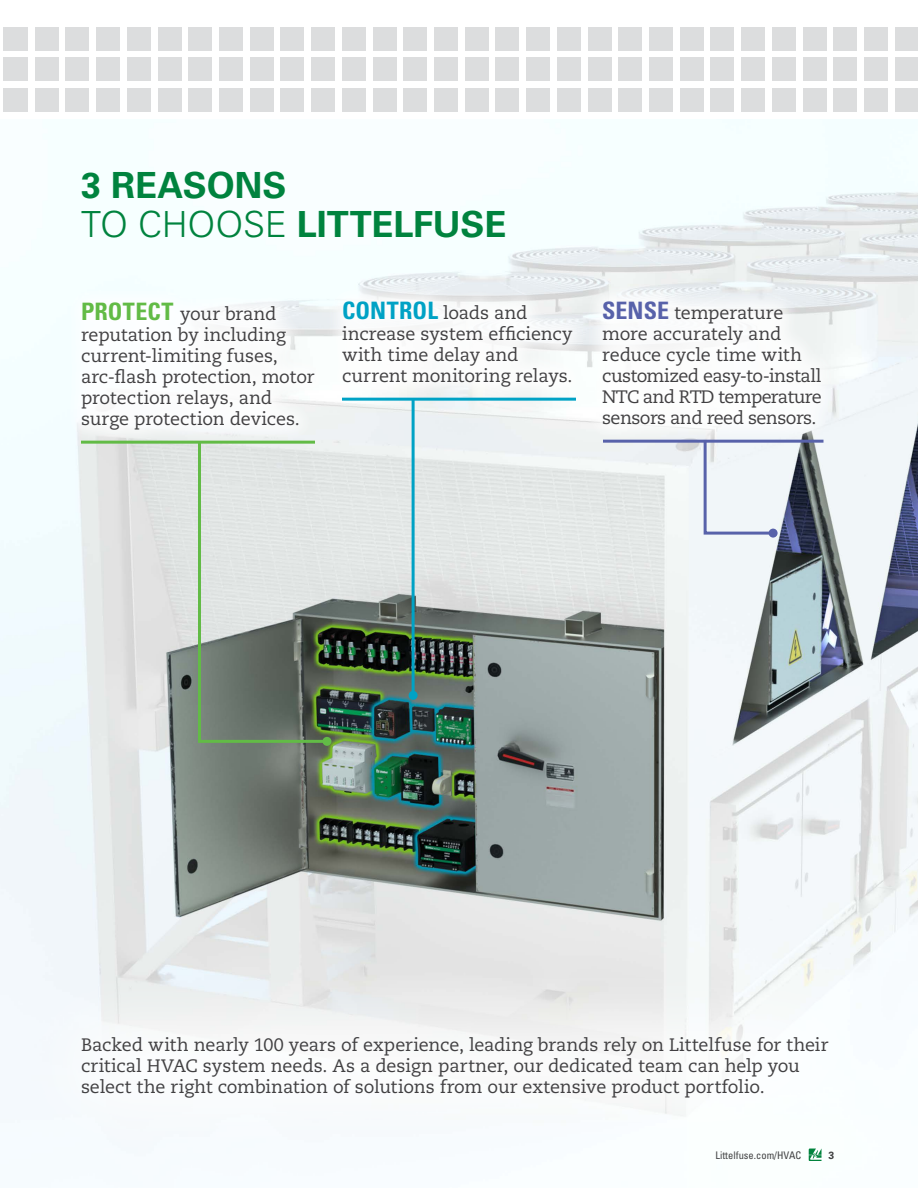
<style>
.page{position:relative;width:918px;height:1188px;background:#fff}
.page>*{position:absolute;margin:0;border:0;box-sizing:border-box;transform-origin:0 0}
.Section_Head{font:700 36px/39px "Univers LT Std";letter-spacing:-.005em;color:#00833e}
.SubTitleTOC{font:18px/21px "Caecilia LT Pro 55 Roman";letter-spacing:-.01em;color:#414042}
.SubTitleTOC-2{font:18px/21px "Caecilia LT Pro 55 Roman";letter-spacing:-.03em;color:#414042}
.t1{font:condensed 10.5px "Univers LT Std";color:#414042}
.t2{font:700 10.5px "Univers LT Std";color:#414042}
.s1{font-weight:300}
.s2{font-family:"Univers LT Std";font-weight:700;font-stretch:condensed;font-size:24px;color:#62bb46}
.s3{font-family:"Univers LT Std";font-weight:700;font-stretch:condensed;font-size:24px;color:#00a2c5}
.s4{font-family:"Univers LT Std";font-weight:700;font-stretch:condensed;font-size:24px;color:#5862aa}
</style>
<div class="page">
<div style="left:96px;top:27px;width:24px;height:23px;background:#dcddde"></div>
<div style="left:127px;top:27px;width:24px;height:23px;background:#dcddde"></div>
<div style="left:158px;top:27px;width:23px;height:23px;background:#dcddde"></div>
<div style="left:96px;top:58px;width:24px;height:23px;background:#dcddde"></div>
<div style="left:127px;top:58px;width:24px;height:23px;background:#dcddde"></div>
<div style="left:158px;top:58px;width:23px;height:23px;background:#dcddde"></div>
<div style="left:96px;top:88px;width:24px;height:24px;background:#dcddde"></div>
<div style="left:66px;top:27px;width:23px;height:23px;background:#dcddde"></div>
<div style="left:66px;top:58px;width:23px;height:23px;background:#dcddde"></div>
<div style="left:66px;top:88px;width:23px;height:24px;background:#dcddde"></div>
<div style="left:35px;top:27px;width:23px;height:23px;background:#dcddde"></div>
<div style="left:35px;top:58px;width:23px;height:23px;background:#dcddde"></div>
<div style="left:35px;top:88px;width:23px;height:24px;background:#dcddde"></div>
<div style="left:4px;top:27px;width:24px;height:23px;background:#dcddde"></div>
<div style="left:4px;top:58px;width:24px;height:23px;background:#dcddde"></div>
<div style="left:4px;top:88px;width:24px;height:24px;background:#dcddde"></div>
<div style="left:127px;top:88px;width:24px;height:24px;background:#dcddde"></div>
<div style="left:158px;top:88px;width:23px;height:24px;background:#dcddde"></div>
<div style="left:188px;top:27px;width:24px;height:23px;background:#dcddde"></div>
<div style="left:188px;top:58px;width:24px;height:23px;background:#dcddde"></div>
<div style="left:188px;top:88px;width:24px;height:24px;background:#dcddde"></div>
<div style="left:219px;top:27px;width:24px;height:23px;background:#dcddde"></div>
<div style="left:219px;top:58px;width:24px;height:23px;background:#dcddde"></div>
<div style="left:219px;top:88px;width:24px;height:24px;background:#dcddde"></div>
<div style="left:250px;top:27px;width:23px;height:23px;background:#dcddde"></div>
<div style="left:250px;top:58px;width:23px;height:23px;background:#dcddde"></div>
<div style="left:250px;top:88px;width:23px;height:24px;background:#dcddde"></div>
<div style="left:281px;top:27px;width:23px;height:23px;background:#dcddde"></div>
<div style="left:281px;top:58px;width:23px;height:23px;background:#dcddde"></div>
<div style="left:281px;top:88px;width:23px;height:24px;background:#dcddde"></div>
<div style="left:311px;top:27px;width:24px;height:23px;background:#dcddde"></div>
<div style="left:311px;top:58px;width:24px;height:23px;background:#dcddde"></div>
<div style="left:311px;top:88px;width:24px;height:24px;background:#dcddde"></div>
<div style="left:342px;top:27px;width:24px;height:23px;background:#dcddde"></div>
<div style="left:342px;top:58px;width:24px;height:23px;background:#dcddde"></div>
<div style="left:342px;top:88px;width:24px;height:24px;background:#dcddde"></div>
<div style="left:373px;top:27px;width:23px;height:23px;background:#dcddde"></div>
<div style="left:373px;top:58px;width:23px;height:23px;background:#dcddde"></div>
<div style="left:373px;top:88px;width:23px;height:24px;background:#dcddde"></div>
<div style="left:404px;top:27px;width:23px;height:23px;background:#dcddde"></div>
<div style="left:404px;top:58px;width:23px;height:23px;background:#dcddde"></div>
<div style="left:404px;top:88px;width:23px;height:24px;background:#dcddde"></div>
<div style="left:434px;top:27px;width:24px;height:23px;background:#dcddde"></div>
<div style="left:434px;top:58px;width:24px;height:23px;background:#dcddde"></div>
<div style="left:434px;top:88px;width:24px;height:24px;background:#dcddde"></div>
<div style="left:465px;top:27px;width:23px;height:23px;background:#dcddde"></div>
<div style="left:465px;top:58px;width:23px;height:23px;background:#dcddde"></div>
<div style="left:465px;top:88px;width:23px;height:24px;background:#dcddde"></div>
<div style="left:496px;top:27px;width:23px;height:23px;background:#dcddde"></div>
<div style="left:496px;top:58px;width:23px;height:23px;background:#dcddde"></div>
<div style="left:496px;top:88px;width:23px;height:24px;background:#dcddde"></div>
<div style="left:526px;top:27px;width:24px;height:23px;background:#dcddde"></div>
<div style="left:526px;top:58px;width:24px;height:23px;background:#dcddde"></div>
<div style="left:526px;top:88px;width:24px;height:24px;background:#dcddde"></div>
<div style="left:557px;top:27px;width:24px;height:23px;background:#dcddde"></div>
<div style="left:557px;top:58px;width:24px;height:23px;background:#dcddde"></div>
<div style="left:557px;top:88px;width:24px;height:24px;background:#dcddde"></div>
<div style="left:588px;top:27px;width:23px;height:23px;background:#dcddde"></div>
<div style="left:588px;top:58px;width:23px;height:23px;background:#dcddde"></div>
<div style="left:588px;top:88px;width:23px;height:24px;background:#dcddde"></div>
<div style="left:619px;top:27px;width:23px;height:23px;background:#dcddde"></div>
<div style="left:619px;top:58px;width:23px;height:23px;background:#dcddde"></div>
<div style="left:619px;top:88px;width:23px;height:24px;background:#dcddde"></div>
<div style="left:649px;top:27px;width:24px;height:23px;background:#dcddde"></div>
<div style="left:649px;top:58px;width:24px;height:23px;background:#dcddde"></div>
<div style="left:649px;top:88px;width:24px;height:24px;background:#dcddde"></div>
<div style="left:680px;top:27px;width:23px;height:23px;background:#dcddde"></div>
<div style="left:680px;top:58px;width:23px;height:23px;background:#dcddde"></div>
<div style="left:680px;top:88px;width:23px;height:24px;background:#dcddde"></div>
<div style="left:711px;top:27px;width:23px;height:23px;background:#dcddde"></div>
<div style="left:711px;top:58px;width:23px;height:23px;background:#dcddde"></div>
<div style="left:711px;top:88px;width:23px;height:24px;background:#dcddde"></div>
<div style="left:741px;top:27px;width:24px;height:23px;background:#dcddde"></div>
<div style="left:741px;top:58px;width:24px;height:23px;background:#dcddde"></div>
<div style="left:741px;top:88px;width:24px;height:24px;background:#dcddde"></div>
<div style="left:772px;top:27px;width:24px;height:23px;background:#dcddde"></div>
<div style="left:772px;top:58px;width:24px;height:23px;background:#dcddde"></div>
<div style="left:772px;top:88px;width:24px;height:24px;background:#dcddde"></div>
<div style="left:803px;top:27px;width:23px;height:23px;background:#dcddde"></div>
<div style="left:803px;top:58px;width:23px;height:23px;background:#dcddde"></div>
<div style="left:803px;top:88px;width:23px;height:24px;background:#dcddde"></div>
<div style="left:834px;top:27px;width:23px;height:23px;background:#dcddde"></div>
<div style="left:834px;top:58px;width:23px;height:23px;background:#dcddde"></div>
<div style="left:834px;top:88px;width:23px;height:24px;background:#dcddde"></div>
<div style="left:895px;top:27px;width:23px;height:23px;background:#dcddde"></div>
<div style="left:895px;top:58px;width:23px;height:23px;background:#dcddde"></div>
<div style="left:895px;top:88px;width:23px;height:24px;background:#dcddde"></div>
<div style="left:864px;top:27px;width:24px;height:23px;background:#dcddde"></div>
<div style="left:864px;top:58px;width:24px;height:23px;background:#dcddde"></div>
<div style="left:864px;top:88px;width:24px;height:24px;background:#dcddde"></div>
<img style="left:0;top:119px;width:918px;height:1004px">
<svg style="left:196px;top:453px;width:134px;height:291px;background:#a9b3aa"></svg>
<div style="left:322px;top:737px;width:10px;height:9px;background:#62bb46;border-radius:50%"></div>
<hr style="left:412px;top:400px;width:3px;height:295px;background:#00a2c5">
<div style="left:409px;top:691px;width:9px;height:9px;background:#00a2c5;border-radius:50%"></div>
<svg style="left:702px;top:448px;width:74px;height:88px"></svg>
<div style="left:769px;top:529px;width:9px;height:9px;background:#5862aa;border-radius:50%"></div>
<div style="left:58px;top:278px;width:278px;height:175px;background:#fff;opacity:.75"></div>
<div style="left:63px;top:284px;width:270px;height:163px;background:#fff"></div>
<div style="left:8px;top:962px;width:891px;height:208px;background:linear-gradient(to bottom,#eeefef,#fcffff)"></div>
<div style="left:579px;top:277px;width:265px;height:171px;background:#fff;opacity:.75"></div>
<div style="left:584px;top:283px;width:255px;height:160px;background:#fff"></div>
<div style="left:320px;top:277px;width:275px;height:132px;background:#fff;opacity:.75"></div>
<div style="left:324px;top:283px;width:266px;height:122px;background:#fff;opacity:.8"></div>
<hr style="left:81px;top:441px;width:234px;height:3px;background:#62bb46">
<hr style="left:603px;top:440px;width:221px;height:3px;background:#5862aa">
<hr style="left:342px;top:398px;width:234px;height:3px;background:#00a2c5">
<p class="Section_Head" style="left:81px;top:166px;width:427px">3 REASONS<br><span class="s1">TO CHOOSE</span> LITTELFUSE</p>
<p class="SubTitleTOC" style="left:81px;top:303px;width:235px"><span class="s2">PROTECT</span> your brand reputation by including current-limiting fuses, arc-flash protection, motor protection relays, and surge protection devices.</p>
<p class="SubTitleTOC" style="left:342px;top:302px;width:232px"><span class="s3">CONTROL</span> loads and increase system efficiency with time delay and current monitoring relays.</p>
<p class="SubTitleTOC-2" style="left:602px;top:302px;width:221px"><span class="s4">SENSE</span> temperature more accurately and reduce cycle time with customized easy-to-install<br>NTC and RTD temperature sensors and reed sensors.</p>
<p class="SubTitleTOC" style="left:81px;top:1034px;width:749px">Backed with nearly 100 years of experience, leading brands rely on Littelfuse for their critical HVAC system needs. As a design partner, our dedicated team can help you select the right combination of solutions from our extensive product portfolio.</p>
<p class="t1" style="left:715px;top:1148px;width:87px">Littelfuse.com/HVAC</p>
<p class="t2" style="left:828px;top:1149px;width:7px">3</p>
</div>
